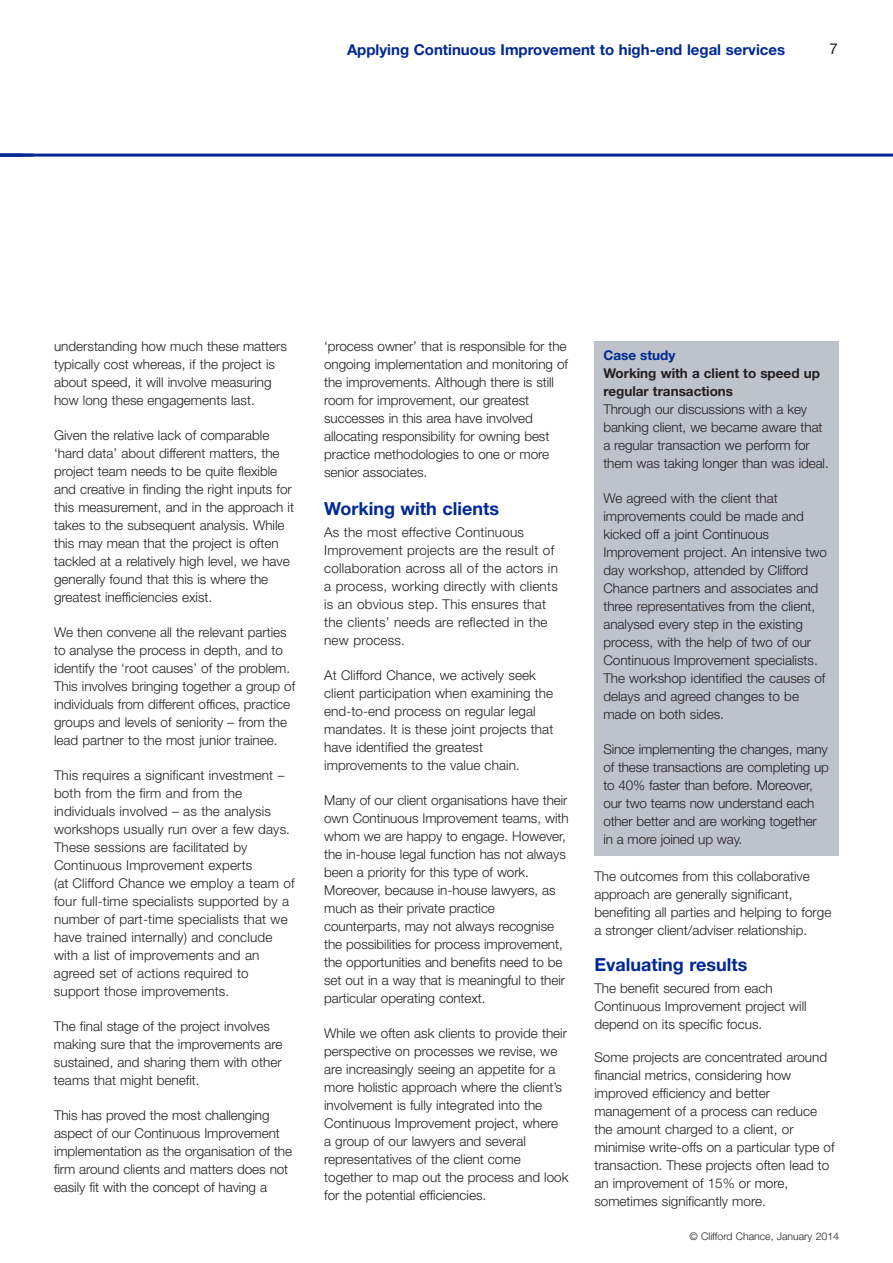
<style>
.page{position:relative;width:893px;height:1263px;background:#fff}
.page>*{position:absolute;margin:0;border:0;box-sizing:border-box;transform-origin:0 0}
.t1{font:700 18px "Helvetica Neue LT";color:#002894}
.t2{font:700 15px "Helvetica Neue LT";color:#002894}
.t3{font:15px "Helvetica Neue LT";color:#231f20}
.t4{font:300 13.5px/18px "Helvetica Neue LT";color:#231f20}
.t5{font:700 13.5px/18px "Helvetica Neue LT";color:#231f20}
.t6{font:700 13.5px "Helvetica Neue LT";color:#002894}
.t7{font:300 10.5px "Helvetica Neue LT";color:#231f20}
</style>
<div class="page">
<hr style="left:0;top:154px;width:893px;height:3px;background:#002894">
<div style="left:594px;top:341px;width:245px;height:515px;background:#bec2ca"></div>
<p class="t2" style="left:347px;top:44px;width:440px">Applying Continuous Improvement to high-end legal services</p>
<p class="t3" style="left:829px;top:43px;width:10px">7</p>
<p class="t4" style="left:54px;top:338px;width:234px">understanding how much these matters typically cost whereas, if the project is about speed, it will involve measuring how long these engagements last.</p>
<p class="t4" style="left:54px;top:427px;width:241px">Given the relative lack of comparable ‘hard data’ about different matters, the project team needs to be quite flexible and creative in finding the right inputs for this measurement, and in the approach it takes to the subsequent analysis. While this may mean that the project is often tackled at a relatively high level, we have generally found that this is where the greatest inefficiencies exist.</p>
<p class="t4" style="left:54px;top:624px;width:243px">We then convene all the relevant parties to analyse the process in depth, and to identify the ‘root causes’ of the problem.<br>This involves bringing together a group of individuals from different offices, practice groups and levels of seniority – from the lead partner to the most junior trainee.</p>
<p class="t4" style="left:54px;top:767px;width:242px">This requires a significant investment – both from the firm and from the individuals involved – as the analysis workshops usually run over a few days.<br>These sessions are facilitated by Continuous Improvement experts<br>(at Clifford Chance we employ a team of four full-time specialists supported by a number of part-time specialists that we have trained internally) and conclude with a list of improvements and an agreed set of actions required to support those improvements.</p>
<p class="t4" style="left:54px;top:1018px;width:230px">The final stage of the project involves making sure that the improvements are sustained, and sharing them with other teams that might benefit.</p>
<p class="t4" style="left:54px;top:1107px;width:240px">This has proved the most challenging aspect of our Continuous Improvement implementation as the organisation of the firm around clients and matters does not easily fit with the concept of having a</p>
<p class="t4" style="left:324px;top:338px;width:245px">‘process owner’ that is responsible for the ongoing implementation and monitoring of the improvements. Although there is still room for improvement, our greatest successes in this area have involved allocating responsibility for owning best practice methodologies to one or more senior associates.</p>
<h1 class="t1" style="left:324px;top:502px;width:176px">Working with clients</h1>
<p class="t4" style="left:324px;top:525px;width:235px">As the most effective Continuous Improvement projects are the result of collaboration across all of the actors in a process, working directly with clients is an obvious step. This ensures that the clients’ needs are reflected in the new process.</p>
<p class="t4" style="left:324px;top:668px;width:231px">At Clifford Chance, we actively seek client participation when examining the end-to-end process on regular legal mandates. It is these joint projects that have identified the greatest improvements to the value chain.</p>
<p class="t4" style="left:324px;top:793px;width:246px">Many of our client organisations have their own Continuous Improvement teams, with whom we are happy to engage. However, the in-house legal function has not always been a priority for this type of work.<br>Moreover, because in-house lawyers, as much as their private practice counterparts, may not always recognise the possibilities for process improvement, the opportunities and benefits need to be set out in a way that is meaningful to their particular operating context.</p>
<p class="t4" style="left:324px;top:1026px;width:246px">While we often ask clients to provide their perspective on processes we revise, we are increasingly seeing an appetite for a more holistic approach where the client’s involvement is fully integrated into the Continuous Improvement project, where<br>a group of our lawyers and several representatives of the client come together to map out the process and look for the potential efficiencies.</p>
<p class="t6" style="left:603px;top:350px;width:74px">Case study</p>
<p class="t5" style="left:603px;top:365px;width:218px">Working with a client to speed up regular transactions</p>
<p class="t4" style="left:603px;top:401px;width:227px">Through our discussions with a key banking client, we became aware that a regular transaction we perform for them was taking longer than was ideal.</p>
<p class="t4" style="left:603px;top:490px;width:225px">We agreed with the client that improvements could be made and kicked off a joint Continuous Improvement project. An intensive two day workshop, attended by Clifford Chance partners and associates and three representatives from the client, analysed every step in the existing process, with the help of two of our Continuous Improvement specialists.<br>The workshop identified the causes of delays and agreed changes to be made on both sides.</p>
<p class="t4" style="left:603px;top:741px;width:227px">Since implementing the changes, many of these transactions are completing up to 40% faster than before. Moreover, our two teams now understand each other better and are working together in a more joined up way.</p>
<p class="t4" style="left:594px;top:868px;width:238px">The outcomes from this collaborative approach are generally significant, benefiting all parties and helping to forge a stronger client/adviser relationship.</p>
<h1 class="t1" style="left:594px;top:958px;width:155px">Evaluating results</h1>
<p class="t4" style="left:594px;top:980px;width:214px">The benefit secured from each<br>Continuous Improvement project will depend on its specific focus.</p>
<p class="t4" style="left:594px;top:1049px;width:242px">Some projects are concentrated around financial metrics, considering how improved efficiency and better management of a process can reduce the amount charged to a client, or minimise write-offs on a particular type of transaction. These projects often lead to an improvement of 15% or more, sometimes significantly more.</p>
<p class="t7" style="left:689px;top:1233px;width:151px">© Clifford Chance, January 2014</p>
</div>
